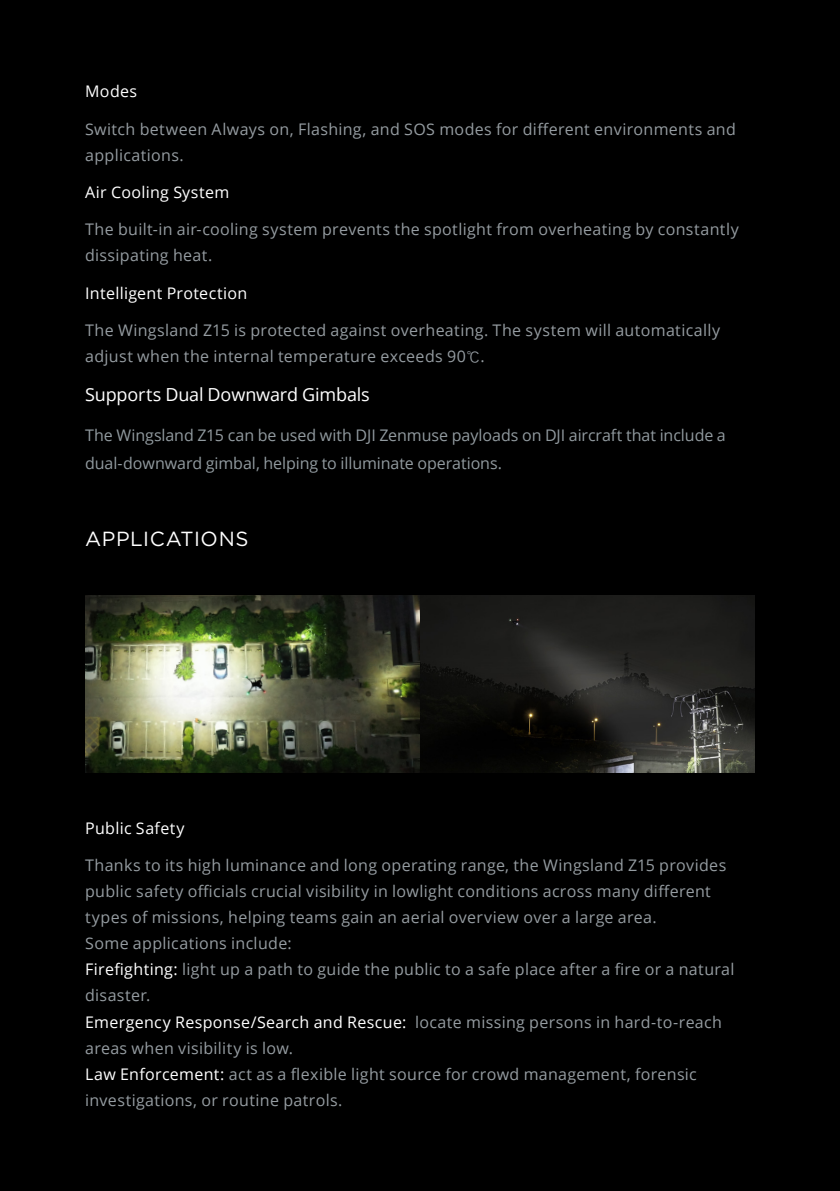
<style>
.page{position:relative;width:840px;height:1191px;background:#fff}
.page>*{position:absolute;margin:0;border:0;box-sizing:border-box;transform-origin:0 0}
.t1{font:20.4px "Gotham";letter-spacing:.03em;color:#fff}
.条式文案{font:18px "Open Sans";letter-spacing:-.01em;color:#fff}
.条式文案-2{font:16px/26px "Open Sans";letter-spacing:.02em;color:#959ca1}
.条式文案-3{font:16px/28px "Open Sans";letter-spacing:-.005em;color:#919a9f}
.条式文案-4{font:16px "Open Sans";letter-spacing:.02em;color:#fff}
.s1{font-family:"FZLTXIHJW GB1 0";font-size:14px}
.s2{color:#959ca1}
.s3{color:#fff}
</style>
<div class="page">
<div style="left:0;top:0;width:839px;height:1191px;background:#000"></div>
<img style="left:85px;top:595px;width:669px;height:177px">
<p class="条式文案-4" style="left:85px;top:81px;width:53px">Modes</p>
<p class="条式文案-2" style="left:85px;top:115px;width:652px">Switch between Always on, Flashing, and SOS modes for different environments and applications.</p>
<p class="条式文案-4" style="left:85px;top:181px;width:146px">Air Cooling System</p>
<p class="条式文案-2" style="left:85px;top:216px;width:654px">The built-in air-cooling system prevents the spotlight from overheating by constantly dissipating heat.</p>
<p class="条式文案-4" style="left:85px;top:282px;width:164px">Intelligent Protection</p>
<p class="条式文案-2" style="left:85px;top:317px;width:636px">The Wingsland Z15 is protected against overheating. The system will automatically adjust when the internal temperature exceeds 90<span class="s1">℃</span>.</p>
<p class="条式文案" style="left:85px;top:382px;width:286px">Supports Dual Downward Gimbals</p>
<p class="条式文案-3" style="left:85px;top:420px;width:641px">The Wingsland Z<span class="s2">15</span> can be used with DJI Zenmuse payloads on DJI aircraft that include a dual-downward gimbal, helping to illuminate operations.</p>
<p class="t1" style="left:85px;top:526px;width:165px">APPLICATIONS</p>
<p class="条式文案-4" style="left:85px;top:817px;width:101px">Public Safety</p>
<p class="条式文案-2" style="left:85px;top:851px;width:642px">Thanks to its high luminance and long operating range, the Wingsland Z15 provides public safety officials crucial visibility in lowlight conditions across many different types of missions, helping teams gain an aerial overview over a large area.</p>
<p class="条式文案-2" style="left:85px;top:930px;width:208px">Some applications include:</p>
<p class="条式文案-2" style="left:85px;top:956px;width:650px"><span class="s3">Firefighting:</span> light up a path to guide the public to a safe place after a fire or a natural disaster.</p>
<p class="条式文案-2" style="left:85px;top:1008px;width:638px"><span class="s3">Emergency Response/Search and Rescue:</span> locate missing persons in hard-to-reach areas when visibility is low.</p>
<p class="条式文案-2" style="left:85px;top:1060px;width:613px"><span class="s3">Law Enforcement:</span> act as a flexible light source for crowd management, forensic investigations, or routine patrols.</p>
</div>
